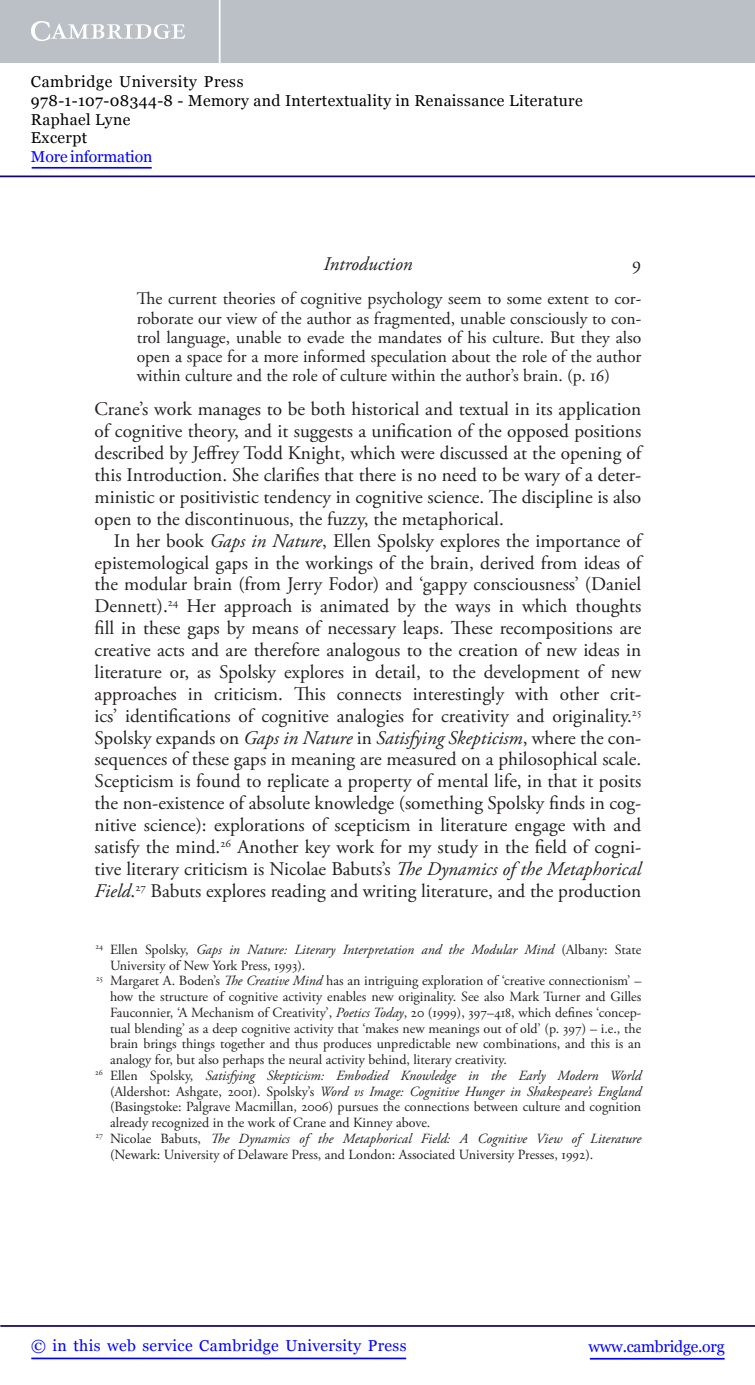
<style>
.page{position:relative;width:755px;height:1385px;background:#fff}
.page>*{position:absolute;margin:0;border:0;box-sizing:border-box;transform-origin:0 0}
.t1{font:19.25px/21.9px "Adobe Garamond Pro";color:#231f20;text-align:justify}
.t2{font:italic 19.25px "Adobe Garamond Pro";color:#231f20}
.t3{font:17.5px/19.2px "Adobe Garamond Pro";letter-spacing:-.01em;color:#231f20;text-align:justify}
.t4{font:15.75px/18.6px "Georgia";letter-spacing:.025em;color:#000}
.t5{font:15.75px "Georgia";letter-spacing:.025em;color:#00f}
.t6{font:15.75px "Georgia";letter-spacing:-.015em;color:#00f}
.t7{font:15.75px "Georgia";letter-spacing:-.01em;color:#00f}
.t8{font:14px "Adobe Garamond Pro";color:#231f20}
.t9{font:italic 14px "Adobe Garamond Pro";color:#231f20}
.s1{font-style:italic}
.s2{font-style:normal}
</style>
<div class="page">
<hr style="left:589px;top:1358px;width:135px;height:1px;background:#00f">
<hr style="left:0;top:1325px;width:754px;height:2px;background:#150666">
<hr style="left:31px;top:1357px;width:375px;height:2px;background:#00f">
<div style="left:0;top:0;width:754px;height:63px;background:#bac0c6"></div>
<svg style="left:31px;top:21px;width:154px;height:20px"></svg>
<hr style="left:219px;top:0;width:1px;height:63px;background:#fff">
<hr style="left:0;top:175px;width:754px;height:2px;background:#150666">
<hr style="left:32px;top:167px;width:120px;height:2px;background:#00f">
<p class="t4" style="left:31px;top:73px;width:553px">Cambridge University Press<br>978-1-107-08344-8 - Memory and Intertextuality in Renaissance Literature<br>Raphael Lyne<br>Excerpt</p>
<p class="t7" style="left:31px;top:147px;width:123px">More information</p>
<p class="t2" style="left:323px;top:257px;width:90px">Introduction</p>
<p class="t1" style="left:631px;top:255px;width:11px">9</p>
<p class="t3" style="left:136px;top:291px;width:506px">The current theories of cognitive psychology seem to some extent to cor&shy;roborate our view of the author as fragmented, unable consciously to con&shy;trol language, unable to evade the mandates of his culture. But they also open a space for a more informed speculation about the role of the author within culture and the role of culture within the author’s brain. (p. 16)</p>
<p class="t1" style="left:94px;top:400px;width:550px">Crane’s work manages to be both historical and textual in its application of cognitive theory, and it suggests a unification of the opposed positions described by Jeffrey Todd Knight , which were discussed at the opening of this Introduction. She clarifies that there is no need to be wary of a deter&shy;ministic or positivistic tendency in cognitive science. The discipline is also open to the discontinuous, the fuzzy, the metaphorical.</p>
<p class="t1" style="left:94px;top:531px;width:550px;text-indent:19px">In her book <span class="s1">Gaps in Nature</span> , Ellen Spolsky explores the importance of epistemological gaps in the workings of the brain, derived from ideas of the modular brain (from Jerry Fodor ) and ‘gappy consciousness’ (Daniel Dennett ). <sup>24</sup> Her approach is animated by the ways in which thoughts fill in these gaps by means of necessary leaps. These recompositions are creative acts and are therefore analogous to the creation of new ideas in literature or, as Spolsky explores in detail, to the development of new approaches in criticism. This connects interestingly with other crit&shy;ics’ identifications of cognitive analogies for creativity and originality. <sup>25<br></sup>Spolsky expands on <span class="s1">Gaps in Nature</span> in <span class="s1">Satisfying Skepticism</span> , where the con&shy;sequences of these gaps in meaning are measured on a philosophical scale.<br>Scepticism is found to replicate a property of mental life, in that it posits the non-existence of absolute knowledge (something Spolsky finds in cog&shy;nitive science): explorations of scepticism in literature engage with and satisfy the mind. <sup>26</sup> Another key work for my study in the field of cogni&shy;tive literary criticism is Nicolae Babuts’s <span class="s1">The Dynamics of the Metaphorical Field</span> . <sup>27</sup> Babuts explores reading and writing literature, and the production</p>
<p class="t9" style="left:95px;top:944px;width:547px"><sup>24</sup> <span class="s2">Ellen Spolsky ,</span> Gaps in Nature: Literary Interpretation and the Modular Mind <span class="s2">( Albany : State</span></p>
<p class="t8" style="left:110px;top:959px;width:197px">University of New York Press , 1993 ) .</p>
<p class="t8" style="left:96px;top:975px;width:546px"><sup>25</sup> Margaret A. Boden’s <span class="s1">The Creative Mind</span> has an intriguing exploration of ‘creative connectionism’ –</p>
<p class="t8" style="left:110px;top:991px;width:532px">how the structure of cognitive activity enables new originality. See also Mark Turner and Gilles</p>
<p class="t8" style="left:110px;top:1007px;width:532px">Fauconnier , ‘A Mechanism of Creativity ’, <span class="s1">Poetics Today</span> , 20 ( 1999 ), 397 – 418 , which defines ‘concep-</p>
<p class="t8" style="left:110px;top:1022px;width:532px">tual blending’ as a deep cognitive activity that ‘makes new meanings out of old’ (p. 397) – i.e., the</p>
<p class="t8" style="left:110px;top:1038px;width:532px">brain brings things together and thus produces unpredictable new combinations, and this is an</p>
<p class="t8" style="left:110px;top:1054px;width:398px">analogy for, but also perhaps the neural activity behind, literary creativity.</p>
<p class="t9" style="left:95px;top:1070px;width:547px"><sup>26</sup> <span class="s2">Ellen Spolsky ,</span> Satisfying Skepticism: Embodied Knowledge in the Early Modern World</p>
<p class="t9" style="left:110px;top:1085px;width:532px"><span class="s2">( Aldershot : Ashgate , 2001 ) . Spolsky ’s</span> Word vs Image: Cognitive Hunger in Shakespeare’s England</p>
<p class="t8" style="left:110px;top:1101px;width:532px">( Basingstoke : Palgrave Macmillan , 2006 ) pursues the connections between culture and cognition</p>
<p class="t8" style="left:110px;top:1117px;width:321px">already recognized in the work of Crane and Kinney above.</p>
<p class="t9" style="left:95px;top:1133px;width:547px"><sup>27</sup> <span class="s2">Nicolae Babuts ,</span> The Dynamics of the Metaphorical Field: A Cognitive View of Literature</p>
<p class="t8" style="left:110px;top:1148px;width:484px">( Newark : University of Delaware Press , and London : Associated University Presses , 1992 ) .</p>
<p class="t5" style="left:31px;top:1336px;width:376px">© in this web service Cambridge University Press</p>
<p class="t6" style="left:588px;top:1336px;width:137px">www.cambridge.org</p>
</div>
